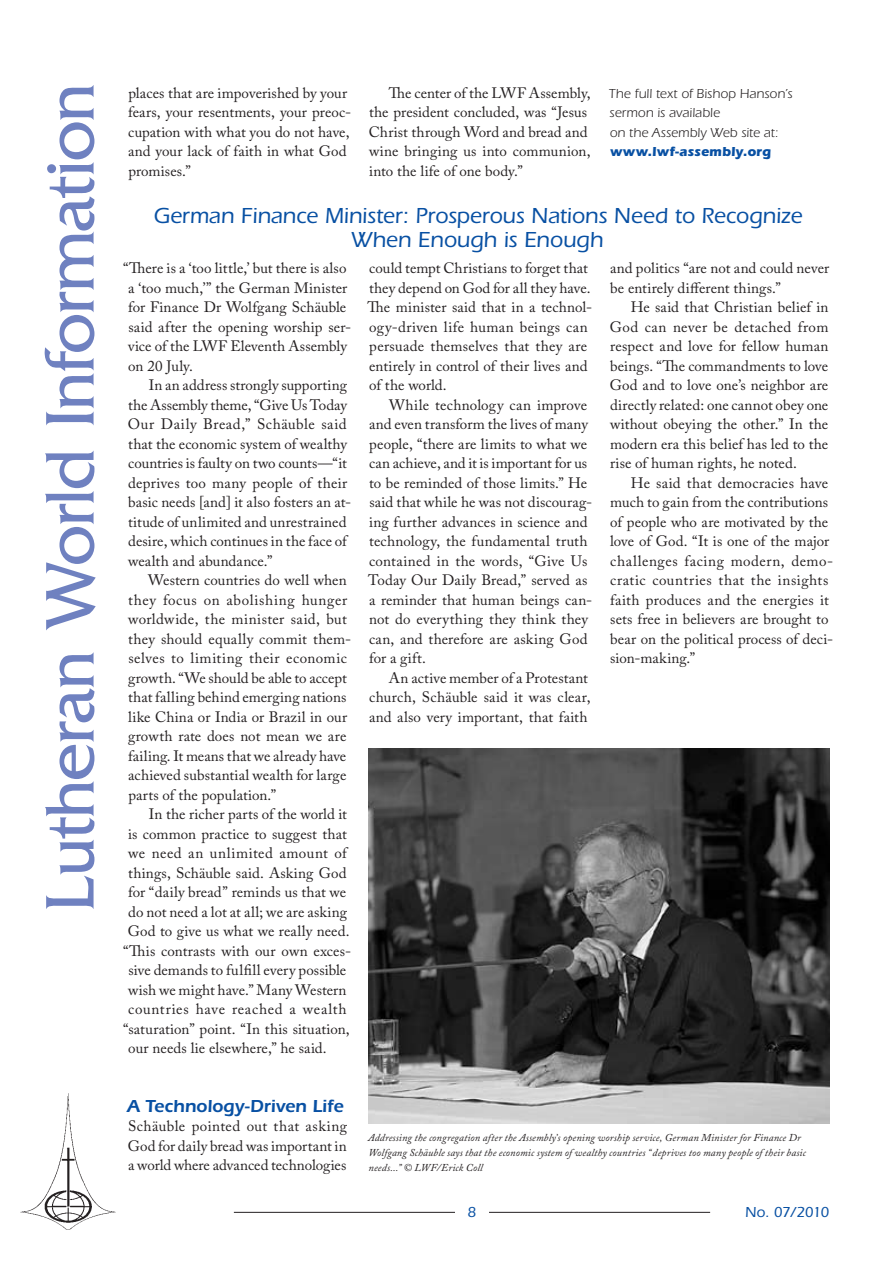
<style>
.page{position:relative;width:893px;height:1263px;background:#fff}
.page>*{position:absolute;margin:0;border:0;box-sizing:border-box;transform-origin:0 0}
.t1{font:72px "Friz Quadrata";letter-spacing:-.02em;color:#6f81c0}
.t2{font:500 22.5px/24px "Itc Eras";letter-spacing:-.005em;color:#0850a3;text-align:center}
.t3{font:600 18px "Itc Eras";color:#0850a3}
.t4{font:15px/19.5px "Adobe Caslon Pro";letter-spacing:.01em;color:#231f20}
.t5{font:15px "Adobe Caslon Pro";letter-spacing:.045em;color:#231f20}
.t6{font:15px "Adobe Caslon Pro";letter-spacing:.035em;color:#231f20}
.t7{font:500 15px "Itc Eras";letter-spacing:-.05em;color:#0850a3}
.t8{font:13.5px/19.5px "Itc Eras";letter-spacing:.01em;color:#231f20}
.t9{font:700 13.5px "Itc Eras";letter-spacing:.01em;color:#0850a3}
.t10{font:italic 10.5px/15px "Adobe Caslon Pro";letter-spacing:.015em;color:#231f20}
</style>
<div class="page">
<hr style="left:489px;top:1212px;width:221px;height:1px;background:#231f20">
<hr style="left:234px;top:1212px;width:221px;height:1px;background:#231f20">
<img style="left:20px;top:1093px;width:96px;height:137px">
<img style="left:369px;top:748px;width:460px;height:376px">
<h1 class="t1" style="left:30px;top:912px;width:830px;rotate:-90deg">Lutheran World Information</h1>
<p class="t4" style="left:128px;top:83px;width:225px">places that are impoverished by your fears, your resentments, your preoc&shy;cupation with what you do not have, and your lack of faith in what God promises.”</p>
<p class="t4" style="left:369px;top:83px;width:223px;text-indent:20px">The center of the LWF Assembly, the president concluded, was “Jesus<br>Christ through Word and bread and wine bringing us into communion, into the life of one body.”</p>
<p class="t8" style="left:609px;top:83px;width:185px">The full text of Bishop Hanson’s sermon is available<br>on the Assembly Web site at:</p>
<p class="t9" style="left:610px;top:144px;width:163px">www.lwf-assembly.org</p>
<h2 class="t2" style="left:153px;top:204px;width:650px">German Finance Minister: Prosperous Nations Need to Recognize<br>When Enough is Enough</h2>
<p class="t4" style="left:128px;top:258px;width:225px;text-indent:-5px">“There is a ‘too little,’ but there is also a ‘too much,’” the German Minister for Finance Dr Wolfgang Schäuble said after the opening worship ser&shy;vice of the LWF Eleventh Assembly on 20 July.</p>
<p class="t4" style="left:128px;top:375px;width:225px;text-indent:21px">In an address strongly supporting the Assembly theme, “Give Us Today Our Daily Bread,” Schäuble said that the economic system of wealthy countries is faulty on two counts—“it deprives too many people of their basic needs [and] it also fosters an at&shy;titude of unlimited and unrestrained desire, which continues in the face of wealth and abundance.”</p>
<p class="t4" style="left:128px;top:570px;width:225px;text-indent:20px">Western countries do well when they focus on abolishing hunger worldwide, the minister said, but they should equally commit them&shy;selves to limiting their economic growth. “We should be able to accept that falling behind emerging nations like China or India or Brazil in our growth rate does not mean we are failing. It means that we already have achieved substantial wealth for large parts of the population.”</p>
<p class="t4" style="left:149px;top:804px;width:200px">In the richer parts of the world it</p>
<p class="t4" style="left:128px;top:824px;width:220px">is common practice to suggest that</p>
<p class="t6" style="left:128px;top:844px;width:220px">we need an unlimited amount of</p>
<p class="t4" style="left:128px;top:863px;width:220px">things, Schäuble said. Asking God</p>
<p class="t4" style="left:128px;top:882px;width:220px">for “daily bread” reminds us that we</p>
<p class="t4" style="left:128px;top:902px;width:220px">do not need a lot at all; we are asking</p>
<p class="t4" style="left:128px;top:921px;width:223px">God to give us what we really need.</p>
<p class="t4" style="left:123px;top:941px;width:229px">“This contrasts with our own exces-</p>
<p class="t4" style="left:128px;top:960px;width:219px">sive demands to fulfill every possible</p>
<p class="t4" style="left:128px;top:980px;width:220px">wish we might have.” Many Western</p>
<p class="t5" style="left:128px;top:1000px;width:220px">countries have reached a wealth</p>
<p class="t4" style="left:123px;top:1019px;width:228px">“saturation” point. “In this situation,</p>
<p class="t4" style="left:128px;top:1038px;width:200px">our needs lie elsewhere,” he said.</p>
<p class="t4" style="left:368px;top:258px;width:226px">could tempt Christians to forget that they depend on God for all they have.<br>The minister said that in a technol&shy;ogy-driven life human beings can persuade themselves that they are entirely in control of their lives and of the world.</p>
<p class="t4" style="left:368px;top:395px;width:225px;text-indent:21px">While technology can improve and even transform the lives of many people, “there are limits to what we can achieve, and it is important for us to be reminded of those limits.” He said that while he was not discourag&shy;ing further advances in science and technology, the fundamental truth contained in the words, “Give Us<br>Today Our Daily Bread,” served as a reminder that human beings can&shy;not do everything they think they can, and therefore are asking God for a gift.</p>
<p class="t4" style="left:369px;top:668px;width:223px;text-indent:20px">An active member of a Protestant church, Schäuble said it was clear, and also very important, that faith</p>
<p class="t4" style="left:610px;top:258px;width:221px">and politics “are not and could never be entirely different things.”</p>
<p class="t4" style="left:610px;top:297px;width:220px;text-align:justify;text-indent:21px">He said that Christian belief in God can never be detached from respect and love for fellow human beings. “The commandments to love God and to love one’s neighbor are directly related: one cannot obey one without obeying the other.” In the modern era this belief has led to the rise of human rights, he noted.</p>
<p class="t4" style="left:610px;top:473px;width:224px;text-indent:21px">He said that democracies have much to gain from the contributions of people who are motivated by the love of God. “It is one of the major challenges facing modern, demo&shy;cratic countries that the insights faith produces and the energies it sets free in believers are brought to bear on the political process of deci&shy;sion-making.”</p>
<p class="t3" style="left:127px;top:1095px;width:218px">A Technology-Driven Life</p>
<p class="t4" style="left:128px;top:1116px;width:221px;text-align:justify">Schäuble pointed out that asking God for daily bread was important in a world where advanced technologies</p>
<p class="t10" style="left:368px;top:1129px;width:439px">Addressing the congregation after the Assembly’s opening worship service, German Minister for Finance Dr<br>Wolfgang Schäuble says that the economic system of wealthy countries “deprives too many people of their basic needs...” © LWF/Erick Coll</p>
<p class="t7" style="left:745px;top:1203px;width:86px">No. 07/2010</p>
</div>
